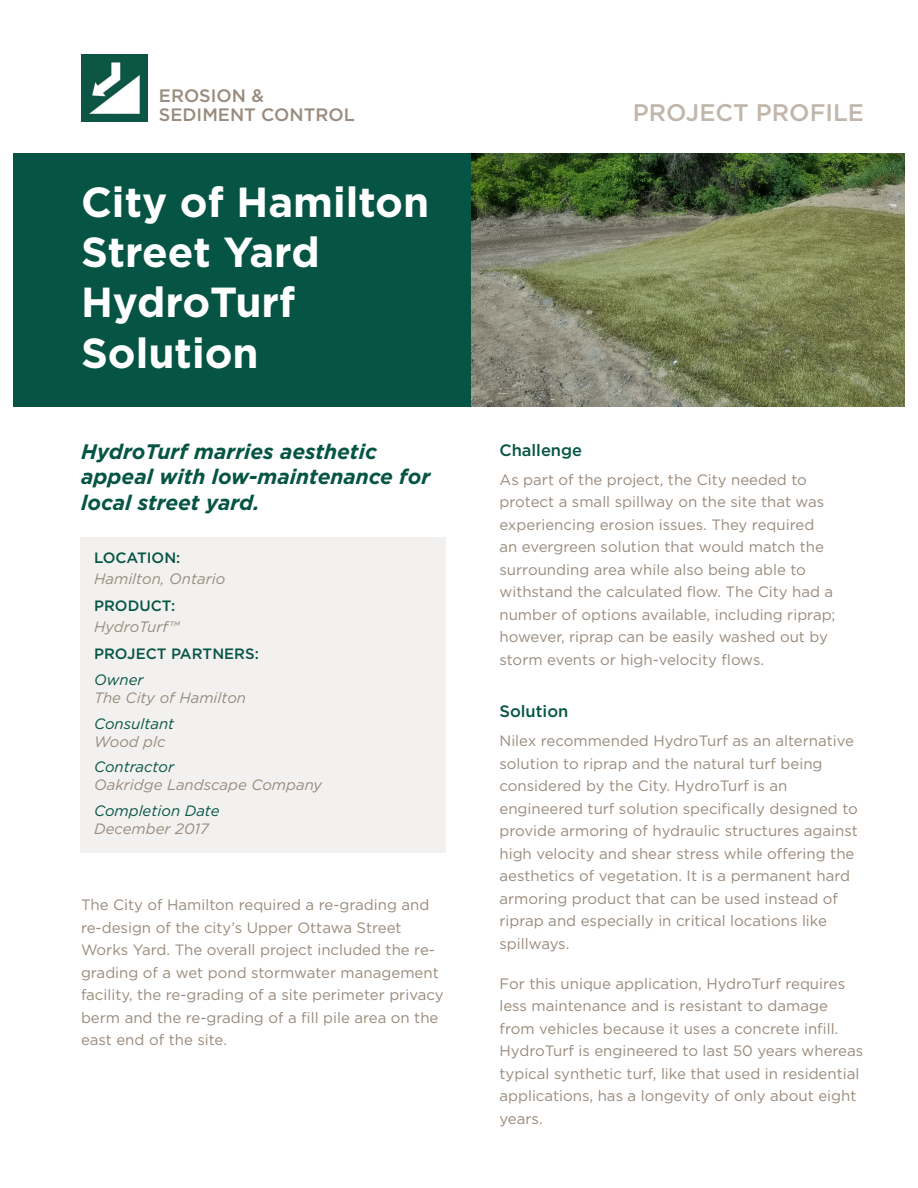
<style>
.page{position:relative;width:918px;height:1188px;background:#fff}
.page>*{position:absolute;margin:0;border:0;box-sizing:border-box;transform-origin:0 0}
.Project_Name{font:700 42px/50.4px "Gotham";color:#fff}
.t1{font:500 24px "Gotham";color:#c0b6ab}
.Level_2_Head{font:italic 700 21px/25.2px "Gotham";color:#065544}
.Application_Title{font:500 18px/19.5px "Gotham";color:#998b7d}
.Body-main{font:500 16.5px "Gotham";color:#065544}
.Body-main-2{font:15px/22.5px "Gotham";color:#998b7d}
.Project_Details_Body{font:italic 15px "Gotham";color:#998b7d}
.Project_Details_Leve{font:italic 15px "Gotham";color:#065544}
.Project_Details_Leve-2{font:500 15px "Gotham";color:#065544}
</style>
<div class="page">
<div style="left:14px;top:153px;width:458px;height:253px;background:#065544"></div>
<img style="left:472px;top:153px;width:432px;height:253px">
<img style="left:81px;top:54px;width:67px;height:67px">
<div style="left:81px;top:538px;width:365px;height:315px;background:#f3f1ef"></div>
<p class="Application_Title" style="left:159px;top:85px;width:197px">EROSION &amp;<br>SEDIMENT CONTROL</p>
<p class="Project_Name" style="left:81px;top:176px;width:350px">City of Hamilton<br>Street Yard<br>HydroTurf<br>Solution</p>
<p class="Level_2_Head" style="left:81px;top:439px;width:351px">HydroTurf marries aesthetic appeal with low-maintenance for local street yard.</p>
<p class="Project_Details_Leve-2" style="left:94px;top:548px;width:88px">LOCATION:</p>
<p class="Project_Details_Body" style="left:94px;top:569px;width:133px">Hamilton, Ontario</p>
<p class="Project_Details_Leve-2" style="left:94px;top:596px;width:83px">PRODUCT:</p>
<p class="Project_Details_Body" style="left:94px;top:617px;width:87px">HydroTurf™</p>
<p class="Project_Details_Leve-2" style="left:94px;top:644px;width:166px">PROJECT PARTNERS:</p>
<p class="Project_Details_Leve" style="left:94px;top:670px;width:51px">Owner</p>
<p class="Project_Details_Body" style="left:94px;top:688px;width:154px">The City of Hamilton</p>
<p class="Project_Details_Leve" style="left:94px;top:714px;width:82px">Consultant</p>
<p class="Project_Details_Body" style="left:94px;top:732px;width:73px">Wood plc</p>
<p class="Project_Details_Leve" style="left:94px;top:758px;width:81px">Contractor</p>
<p class="Project_Details_Body" style="left:94px;top:776px;width:229px">Oakridge Landscape Company</p>
<p class="Project_Details_Leve" style="left:94px;top:801px;width:127px">Completion Date</p>
<p class="Project_Details_Body" style="left:94px;top:819px;width:116px">December 2017</p>
<p class="Body-main-2" style="left:81px;top:893px;width:364px">The City of Hamilton required a re-grading and re-design of the city’s Upper Ottawa Street Works Yard. The overall project included the re&shy;grading of a wet pond stormwater management facility, the re-grading of a site perimeter privacy berm and the re-grading of a fill pile area on the east end of the site.</p>
<p class="t1" style="left:633px;top:97px;width:233px">PROJECT PROFILE</p>
<p class="Body-main" style="left:500px;top:439px;width:84px">Challenge</p>
<p class="Body-main-2" style="left:500px;top:468px;width:337px">As part of the project, the City needed to protect a small spillway on the site that was experiencing erosion issues. They required an evergreen solution that would match the surrounding area while also being able to withstand the calculated flow. The City had a number of options available, including riprap; however, riprap can be easily washed out by storm events or high-velocity flows.</p>
<p class="Body-main" style="left:500px;top:701px;width:70px">Solution</p>
<p class="Body-main-2" style="left:500px;top:729px;width:360px">Nilex recommended HydroTurf as an alternative solution to riprap and the natural turf being considered by the City. HydroTurf is an engineered turf solution specifically designed to provide armoring of hydraulic structures against high velocity and shear stress while offering the aesthetics of vegetation. It is a permanent hard armoring product that can be used instead of riprap and especially in critical locations like spillways.</p>
<p class="Body-main-2" style="left:500px;top:972px;width:365px">For this unique application, HydroTurf requires less maintenance and is resistant to damage from vehicles because it uses a concrete infill.<br>HydroTurf is engineered to last 50 years whereas typical synthetic turf, like that used in residential applications, has a longevity of only about eight years.</p>
</div>
